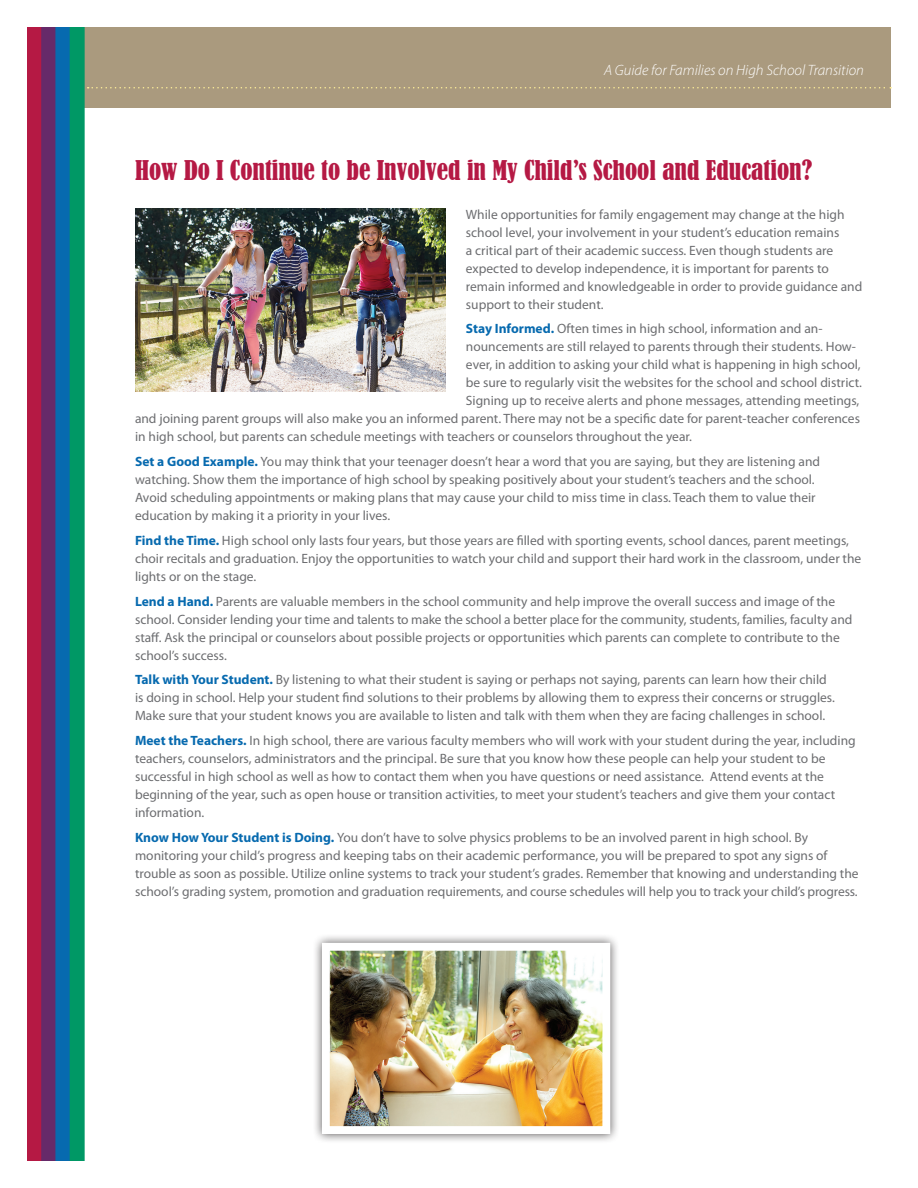
<style>
.page{position:relative;width:918px;height:1188px;background:#fff}
.page>*{position:absolute;margin:0;border:0;box-sizing:border-box;transform-origin:0 0}
.t1{font:condensed 25.5px "Bernard";color:#b51944}
.t2{font:italic 300 15px "Myriad Pro";color:#fff}
.t3{font:13.5px/18px "Myriad Pro";color:#6c6d70}
.s1{font-weight:700;color:#076aaf}
</style>
<div class="page">
<div style="left:41px;top:27px;width:850px;height:80px;background:#aa9a7e"></div>
<div style="left:27px;top:27px;width:15px;height:1134px;background:#b51944"></div>
<div style="left:41px;top:27px;width:15px;height:1134px;background:#662a69"></div>
<div style="left:55px;top:27px;width:15px;height:1134px;background:#076aaf"></div>
<div style="left:70px;top:27px;width:15px;height:1134px;background:#009865"></div>
<svg style="left:88px;top:87px;width:803px;height:1px"></svg>
<img style="left:135px;top:208px;width:311px;height:184px">
<div style="left:312px;top:933px;width:308px;height:211px;background:#231f20;opacity:.75"></div>
<img style="left:331px;top:952px;width:270px;height:173px">
<div style="left:322px;top:943px;width:288px;height:191px;border:8px solid #fff"></div>
<p class="t2" style="left:604px;top:62px;width:261px">A Guide for Families on High School Transition</p>
<p class="t1" style="left:135px;top:156px;width:679px">How Do I Continue to be Involved in My Child’s School and Education?</p>
<p class="t3" style="left:466px;top:205px;width:398px">While opportunities for family engagement may change at the high school level, your involvement in your student’s education remains<br>a critical part of their academic success. Even though students are expected to develop independence, it is important for parents to remain informed and knowledgeable in order to provide guidance and support to their student.</p>
<p class="t3" style="left:466px;top:320px;width:358px"><span class="s1">Stay Informed.</span> Often times in high school, information and an-</p>
<p class="t3" style="left:466px;top:338px;width:392px">nouncements are still relayed to parents through their students. How-</p>
<p class="t3" style="left:466px;top:356px;width:396px">ever, in addition to asking your child what is happening in high school,</p>
<p class="t3" style="left:466px;top:374px;width:398px">be sure to regularly visit the websites for the school and school district.</p>
<p class="t3" style="left:466px;top:392px;width:395px">Signing up to receive alerts and phone messages, attending meetings,</p>
<p class="t3" style="left:135px;top:410px;width:727px">and joining parent groups will also make you an informed parent. There may not be a specific date for parent-teacher conferences</p>
<p class="t3" style="left:135px;top:428px;width:559px">in high school, but parents can schedule meetings with teachers or counselors throughout the year.</p>
<p class="t3" style="left:135px;top:452px;width:687px"><span class="s1">Set a Good Example.</span> You may think that your teenager doesn’t hear a word that you are saying, but they are listening and watching. Show them the importance of high school by speaking positively about your student’s teachers and the school.<br>Avoid scheduling appointments or making plans that may cause your child to miss time in class. Teach them to value their education by making it a priority in your lives.</p>
<p class="t3" style="left:135px;top:531px;width:728px"><span class="s1">Find the Time.</span> High school only lasts four years, but those years are filled with sporting events, school dances, parent meetings, choir recitals and graduation. Enjoy the opportunities to watch your child and support their hard work in the classroom, under the lights or on the stage.</p>
<p class="t3" style="left:135px;top:592px;width:719px"><span class="s1">Lend a Hand.</span> Parents are valuable members in the school community and help improve the overall success and image of the school. Consider lending your time and talents to make the school a better place for the community, students, families, faculty and staff. Ask the principal or counselors about possible projects or opportunities which parents can complete to contribute to the school’s success.</p>
<p class="t3" style="left:135px;top:671px;width:701px"><span class="s1">Talk with Your Student.</span> By listening to what their student is saying or perhaps not saying, parents can learn how their child is doing in school. Help your student find solutions to their problems by allowing them to express their concerns or struggles.<br>Make sure that your student knows you are available to listen and talk with them when they are facing challenges in school.</p>
<p class="t3" style="left:135px;top:731px;width:722px"><span class="s1">Meet the Teachers.</span> In high school, there are various faculty members who will work with your student during the year, including teachers, counselors, administrators and the principal. Be sure that you know how these people can help your student to be successful in high school as well as how to contact them when you have questions or need assistance. Attend events at the beginning of the year, such as open house or transition activities, to meet your student’s teachers and give them your contact information.</p>
<p class="t3" style="left:135px;top:828px;width:725px"><span class="s1">Know How Your Student is Doing.</span> You don’t have to solve physics problems to be an involved parent in high school. By monitoring your child’s progress and keeping tabs on their academic performance, you will be prepared to spot any signs of trouble as soon as possible. Utilize online systems to track your student’s grades. Remember that knowing and understanding the school’s grading system, promotion and graduation requirements, and course schedules will help you to track your child’s progress.</p>
</div>
